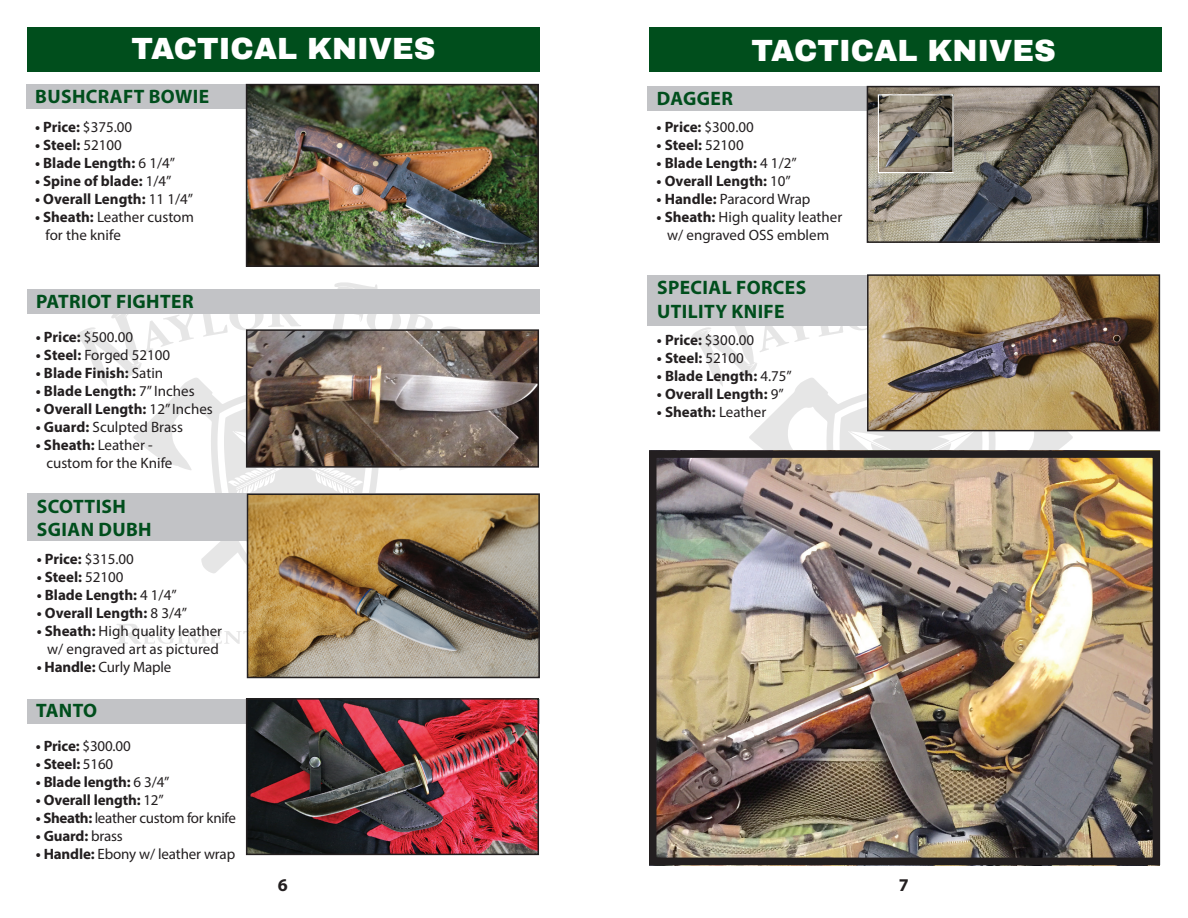
<style>
.page{position:relative;width:1188px;height:918px;background:#fff}
.page>*{position:absolute;margin:0;border:0;box-sizing:border-box;transform-origin:0 0}
.t1{font:900 30px "Archivo";color:#fff}
.t2{font:700 19.5px/23.4px "Myriad Pro";letter-spacing:.02em;color:#004e1c}
.t3{font:700 18px "Myriad Pro";color:#231f20}
.t4{font:700 15px "Myriad Pro";color:#231f20}
.t5{font:15px/18px "Myriad Pro";color:#231f20;text-align:center}
.t6{font:15px "Myriad Pro";letter-spacing:-.02em;color:#231f20}
.s1{font-weight:400}
.s2{font-weight:700}
</style>
<div class="page">
<svg style="left:133px;top:387px;width:325px;height:219px"></svg>
<svg style="left:333px;top:282px;width:128px;height:47px"></svg>
<svg style="left:76px;top:314px;width:225px;height:73px"></svg>
<svg style="left:117px;top:624px;width:130px;height:20px"></svg>
<svg style="left:224px;top:400px;width:143px;height:191px"></svg>
<svg style="left:749px;top:387px;width:324px;height:63px"></svg>
<svg style="left:691px;top:326px;width:176px;height:61px"></svg>
<svg style="left:840px;top:400px;width:143px;height:50px"></svg>
<div style="left:647px;top:275px;width:513px;height:51px;background:#c2c3c6"></div>
<div style="left:647px;top:86px;width:513px;height:25px;background:#c2c3c6"></div>
<img style="left:870px;top:89px;width:287px;height:151px">
<div style="left:867px;top:86px;width:293px;height:157px;border:2px solid #231f20"></div>
<img style="left:870px;top:277px;width:287px;height:151px">
<div style="left:867px;top:274px;width:293px;height:157px;border:2px solid #231f20"></div>
<img style="left:880px;top:96px;width:72px;height:75px">
<div style="left:878px;top:94px;width:76px;height:79px;border:1px solid #fff"></div>
<div style="left:649px;top:27px;width:513px;height:44px;background:#004e1c"></div>
<img style="left:658px;top:459px;width:493px;height:397px">
<div style="left:649px;top:450px;width:511px;height:415px;border:8px solid #231f20"></div>
<div style="left:26px;top:84px;width:513px;height:25px;background:#c2c3c6"></div>
<img style="left:249px;top:87px;width:287px;height:177px">
<div style="left:246px;top:84px;width:293px;height:183px;border:2px solid #231f20"></div>
<div style="left:27px;top:27px;width:513px;height:44px;background:#004e1c"></div>
<div style="left:27px;top:289px;width:513px;height:25px;background:#c2c3c6"></div>
<img style="left:249px;top:332px;width:287px;height:133px">
<div style="left:246px;top:329px;width:293px;height:139px;border:2px solid #231f20"></div>
<div style="left:27px;top:494px;width:513px;height:47px;background:#c2c3c6"></div>
<img style="left:250px;top:497px;width:287px;height:178px">
<div style="left:247px;top:494px;width:293px;height:184px;border:2px solid #231f20"></div>
<div style="left:27px;top:699px;width:513px;height:25px;background:#c2c3c6"></div>
<img style="left:249px;top:701px;width:287px;height:151px">
<div style="left:246px;top:698px;width:293px;height:157px;border:2px solid #231f20"></div>
<h1 class="t1" style="left:131px;top:31px;width:306px">TACTICAL KNIVES</h1>
<h1 class="t1" style="left:752px;top:32px;width:306px">TACTICAL KNIVES</h1>
<h2 class="t2" style="left:35px;top:84px;width:176px">BUSHCRAFT BOWIE</h2>
<p class="t4" style="left:35px;top:117px;width:99px">• Price: <span class="s1">$375.00</span></p>
<p class="t4" style="left:35px;top:135px;width:88px">• Steel: <span class="s1">52100</span></p>
<p class="t4" style="left:35px;top:153px;width:142px">• Blade Length: <span class="s1">6 1/4”</span></p>
<p class="t4" style="left:35px;top:171px;width:138px">• Spine of blade: <span class="s1">1/4”</span></p>
<p class="t4" style="left:35px;top:189px;width:160px">• Overall Length: <span class="s1">11 1/4”</span></p>
<p class="t5" style="left:46px;top:207px;width:150px;text-align:left;text-indent:-10px"><span class="s2">• Sheath:</span> Leather custom for the knife</p>
<h2 class="t2" style="left:657px;top:86px;width:78px">DAGGER</h2>
<p class="t4" style="left:657px;top:117px;width:99px">• Price: <span class="s1">$300.00</span></p>
<p class="t4" style="left:657px;top:135px;width:89px">• Steel: <span class="s1">52100</span></p>
<p class="t4" style="left:657px;top:153px;width:142px">• Blade Length: <span class="s1">4 1/2”</span></p>
<p class="t4" style="left:657px;top:171px;width:136px">• Overall Length: <span class="s1">10”</span></p>
<p class="t5" style="left:657px;top:190px;width:155px"><span class="s2">• Handle:</span> Paracord Wrap</p>
<p class="t5" style="left:657px;top:208px;width:187px"><span class="s2">• Sheath:</span> High quality leather w/ engraved OSS emblem</p>
<h2 class="t2" style="left:657px;top:275px;width:151px">SPECIAL FORCES<br>UTILITY KNIFE</h2>
<p class="t4" style="left:657px;top:330px;width:99px">• Price: <span class="s1">$300.00</span></p>
<p class="t4" style="left:657px;top:348px;width:88px">• Steel: <span class="s1">52100</span></p>
<p class="t4" style="left:657px;top:366px;width:136px">• Blade Length: <span class="s1">4.75”</span></p>
<p class="t4" style="left:657px;top:384px;width:128px">• Overall Length: <span class="s1">9”</span></p>
<p class="t4" style="left:657px;top:402px;width:111px">• Sheath: <span class="s1">Leather</span></p>
<h2 class="t2" style="left:36px;top:289px;width:159px">PATRIOT FIGHTER</h2>
<p class="t4" style="left:36px;top:327px;width:99px">• Price: <span class="s1">$500.00</span></p>
<p class="t5" style="left:36px;top:345px;width:136px"><span class="s2">• Steel:</span> Forged 52100</p>
<p class="t4" style="left:36px;top:363px;width:129px">• Blade Finish: <span class="s1">Satin</span></p>
<p class="t4" style="left:36px;top:381px;width:160px">• Blade Length: <span class="s1">7” Inches</span></p>
<p class="t4" style="left:36px;top:399px;width:178px">• Overall Length: <span class="s1">12” Inches</span></p>
<p class="t5" style="left:36px;top:417px;width:149px"><span class="s2">• Guard:</span> Sculpted Brass</p>
<p class="t5" style="left:46px;top:435px;width:128px;text-align:left;text-indent:-10px"><span class="s2">• Sheath:</span> Leather - custom for the Knife</p>
<h2 class="t2" style="left:37px;top:494px;width:116px">SCOTTISH<br>SGIAN DUBH</h2>
<p class="t4" style="left:37px;top:549px;width:99px">• Price: <span class="s1">$315.00</span></p>
<p class="t4" style="left:37px;top:567px;width:88px">• Steel: <span class="s1">52100</span></p>
<p class="t4" style="left:37px;top:585px;width:142px">• Blade Length: <span class="s1">4 1/4”</span></p>
<p class="t4" style="left:37px;top:603px;width:152px">• Overall Length: <span class="s1">8 3/4”</span></p>
<p class="t5" style="left:37px;top:621px;width:187px"><span class="s2">• Sheath:</span> High quality leather w/ engraved art as pictured</p>
<p class="t5" style="left:37px;top:657px;width:136px"><span class="s2">• Handle:</span> Curly Maple</p>
<h2 class="t2" style="left:36px;top:698px;width:63px">TANTO</h2>
<p class="t4" style="left:36px;top:736px;width:96px">• Price: <span class="s1">$300.00</span></p>
<p class="t4" style="left:36px;top:754px;width:79px">• Steel: <span class="s1">5160</span></p>
<p class="t4" style="left:36px;top:772px;width:135px">• Blade length: <span class="s1">6 3/4”</span></p>
<p class="t4" style="left:36px;top:790px;width:129px">• Overall length: <span class="s1">12”</span></p>
<p class="t6" style="left:36px;top:809px;width:202px"><span class="s2">• Sheath:</span> leather custom for knife</p>
<p class="t4" style="left:36px;top:826px;width:89px">• Guard: <span class="s1">brass</span></p>
<p class="t5" style="left:36px;top:845px;width:201px"><span class="s2">• Handle:</span> Ebony w/ leather wrap</p>
<p class="t3" style="left:278px;top:873px;width:11px">6</p>
<p class="t3" style="left:899px;top:873px;width:11px">7</p>
</div>
